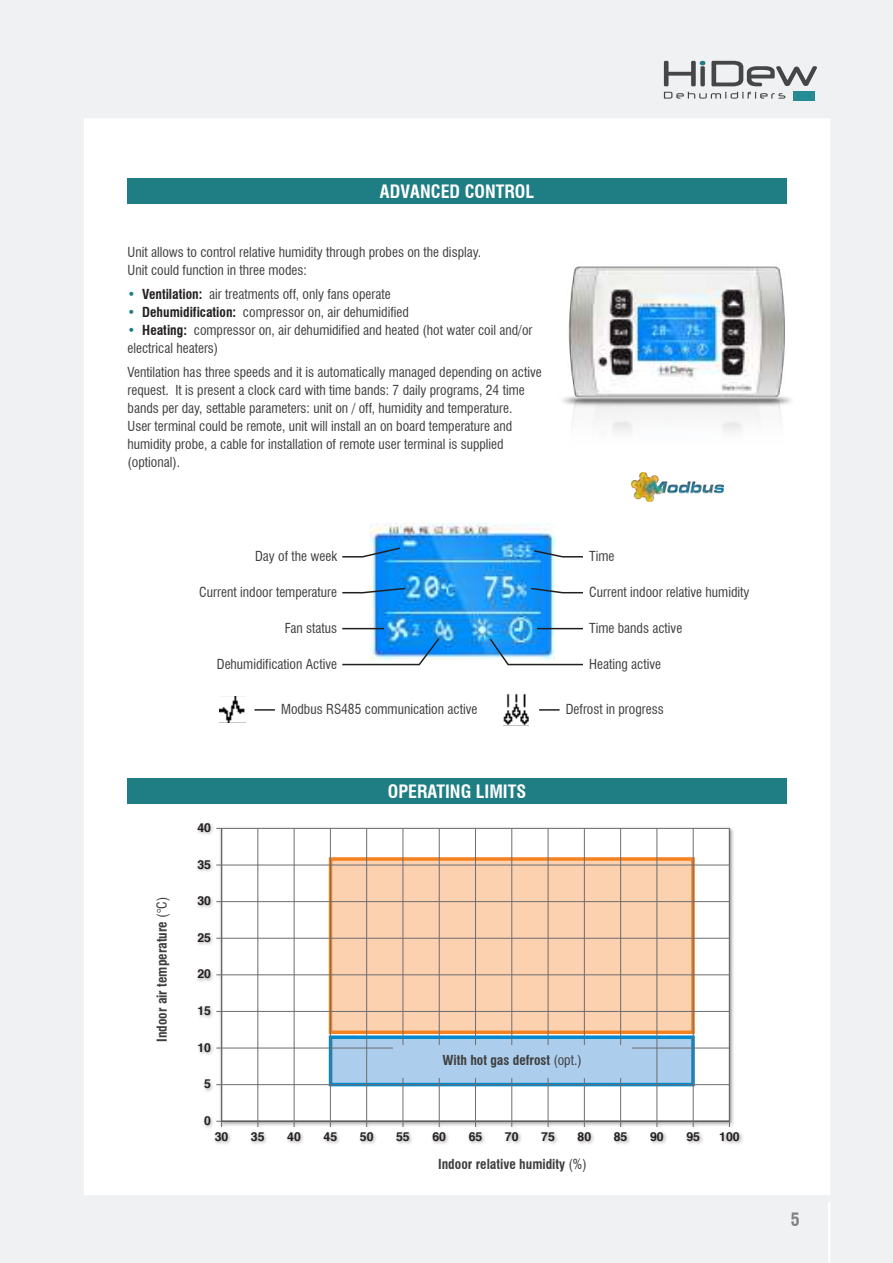
<style>
.page{position:relative;width:893px;height:1263px;background:#f0f1f2}
.page>*{position:absolute;margin:0;border:0;box-sizing:border-box;transform-origin:0 0}
.t1{font:700 condensed 18px "Swiss 721 BT";color:#fff}
.t2{font:700 condensed 18px "Swiss 721 BT";color:#808285}
.t3{font:condensed 13.5px/18px "Swiss 721 BT";color:#3e3e3f}
.t4{font:700 condensed 13.5px "Swiss 721 BT";color:#3e3e3f}
.t5{font:700 12.3px "Helvetica";color:#231f20}
.s1{font-weight:700;color:#1f7d84}
.s2{font-weight:700;color:#231f20}
.s3{font-weight:400}
</style>
<div class="page">
<div style="left:84px;top:118px;width:746px;height:1077px;background:#fff"></div>
<hr style="left:828px;top:1202px;width:2px;height:61px;background:#fff">
<svg style="left:664px;top:92px;width:121px;height:7px"></svg>
<svg style="left:664px;top:61px;width:41px;height:25px"></svg>
<svg style="left:711px;top:61px;width:106px;height:25px"></svg>
<div style="left:794px;top:92px;width:21px;height:9px;background:#248c92"></div>
<div style="left:195px;top:821px;width:549px;height:324px;background:#231f20;opacity:.4"></div>
<div style="left:222px;top:828px;width:507px;height:293px;background:#fff"></div>
<div style="left:331px;top:859px;width:362px;height:173px;background:#fcd1af"></div>
<div style="left:331px;top:1037px;width:362px;height:47px;background:#accdeb"></div>
<div style="left:329px;top:857px;width:366px;height:177px;border:4px solid #f58220"></div>
<div style="left:329px;top:1035px;width:366px;height:51px;border:4px solid #0089cf"></div>
<hr style="left:221px;top:828px;width:1px;height:299px;background:#6c6d70">
<hr style="left:258px;top:828px;width:1px;height:299px;background:#6c6d70">
<hr style="left:294px;top:828px;width:1px;height:299px;background:#6c6d70">
<hr style="left:330px;top:828px;width:1px;height:299px;background:#6c6d70">
<hr style="left:366px;top:828px;width:1px;height:299px;background:#6c6d70">
<hr style="left:403px;top:828px;width:1px;height:299px;background:#6c6d70">
<hr style="left:439px;top:828px;width:1px;height:299px;background:#6c6d70">
<hr style="left:475px;top:828px;width:1px;height:299px;background:#6c6d70">
<hr style="left:512px;top:828px;width:1px;height:299px;background:#6c6d70">
<hr style="left:548px;top:828px;width:1px;height:299px;background:#6c6d70">
<hr style="left:584px;top:828px;width:1px;height:299px;background:#6c6d70">
<hr style="left:620px;top:828px;width:1px;height:299px;background:#6c6d70">
<hr style="left:657px;top:828px;width:1px;height:299px;background:#6c6d70">
<hr style="left:693px;top:828px;width:1px;height:299px;background:#6c6d70">
<hr style="left:729px;top:828px;width:1px;height:299px;background:#6c6d70">
<hr style="left:216px;top:1121px;width:513px;height:1px;background:#6c6d70">
<hr style="left:216px;top:1084px;width:513px;height:1px;background:#6c6d70">
<hr style="left:216px;top:1048px;width:513px;height:1px;background:#6c6d70">
<hr style="left:216px;top:1011px;width:513px;height:1px;background:#6c6d70">
<hr style="left:216px;top:974px;width:513px;height:1px;background:#6c6d70">
<hr style="left:216px;top:938px;width:513px;height:1px;background:#6c6d70">
<hr style="left:216px;top:901px;width:513px;height:1px;background:#6c6d70">
<hr style="left:216px;top:865px;width:513px;height:1px;background:#6c6d70">
<hr style="left:216px;top:828px;width:513px;height:1px;background:#6c6d70">
<img style="left:631px;top:472px;width:92px;height:30px">
<img style="left:562px;top:266px;width:229px;height:166px">
<img style="left:371px;top:523px;width:183px;height:136px">
<div style="left:128px;top:778px;width:659px;height:25px;background:#1f7d84"></div>
<div style="left:128px;top:179px;width:659px;height:25px;background:#1f7d84"></div>
<div style="left:393px;top:1045px;width:238px;height:33px;background:#accdeb"></div>
<svg style="left:342px;top:546px;width:60px;height:12px"></svg>
<svg style="left:532px;top:549px;width:51px;height:9px"></svg>
<svg style="left:342px;top:587px;width:65px;height:7px"></svg>
<svg style="left:529px;top:587px;width:54px;height:7px"></svg>
<hr style="left:342px;top:628px;width:42px;height:1px;background:#231f20">
<hr style="left:537px;top:628px;width:46px;height:1px;background:#231f20">
<svg style="left:342px;top:636px;width:99px;height:30px"></svg>
<svg style="left:488px;top:637px;width:95px;height:29px"></svg>
<svg style="left:220px;top:696px;width:25px;height:26px"></svg>
<hr style="left:254px;top:709px;width:21px;height:2px;background:#231f20">
<svg style="left:503px;top:693px;width:26px;height:33px"></svg>
<hr style="left:539px;top:709px;width:20px;height:2px;background:#231f20">
<h1 class="t1" style="left:380px;top:181px;width:156px">ADVANCED CONTROL</h1>
<p class="t3" style="left:128px;top:243px;width:355px">Unit allows to control relative humidity through probes on the display.<br>Unit could function in three modes:</p>
<p class="t3" style="left:128px;top:285px;width:265px"><span class="s1">•</span> <span class="s2">Ventilation:</span> air treatments off, only fans operate</p>
<p class="t3" style="left:128px;top:303px;width:283px"><span class="s1">•</span> <span class="s2">Dehumidification:</span> compressor on, air dehumidified</p>
<p class="t3" style="left:128px;top:321px;width:406px"><span class="s1">•</span> <span class="s2">Heating:</span> compressor on, air dehumidified and heated (hot water coil and/or electrical heaters)</p>
<p class="t3" style="left:128px;top:363px;width:416px">Ventilation has three speeds and it is automatically managed depending on active request. It is present a clock card with time bands: 7 daily programs, 24 time bands per day, settable parameters: unit on / off, humidity and temperature.<br>User terminal could be remote, unit will install an on board temperature and humidity probe, a cable for installation of remote user terminal is supplied (optional).</p>
<p class="t3" style="left:255px;top:547px;width:84px">Day of the week</p>
<p class="t3" style="left:589px;top:547px;width:27px">Time</p>
<p class="t3" style="left:199px;top:583px;width:140px">Current indoor temperature</p>
<p class="t3" style="left:589px;top:583px;width:162px">Current indoor relative humidity</p>
<p class="t3" style="left:285px;top:619px;width:54px">Fan status</p>
<p class="t3" style="left:589px;top:619px;width:95px">Time bands active</p>
<p class="t3" style="left:217px;top:655px;width:122px">Dehumidification Active</p>
<p class="t3" style="left:589px;top:655px;width:73px">Heating active</p>
<p class="t3" style="left:281px;top:700px;width:198px">Modbus RS485 communication active</p>
<p class="t3" style="left:566px;top:700px;width:99px">Defrost in progress</p>
<p class="t4" style="left:154px;top:1042px;width:146px;rotate:-90deg">Indoor air temperature <span class="s3">(°C)</span></p>
<p class="t5" style="left:197px;top:818px;width:15px">40</p>
<p class="t5" style="left:197px;top:854px;width:15px">35</p>
<p class="t5" style="left:197px;top:891px;width:15px">30</p>
<p class="t5" style="left:197px;top:927px;width:15px">25</p>
<p class="t5" style="left:197px;top:964px;width:15px">20</p>
<p class="t5" style="left:197px;top:1001px;width:15px">15</p>
<p class="t5" style="left:197px;top:1037px;width:15px">10</p>
<p class="t5" style="left:204px;top:1074px;width:8px">5</p>
<p class="t5" style="left:204px;top:1110px;width:8px">0</p>
<h1 class="t1" style="left:388px;top:780px;width:140px">OPERATING LIMITS</h1>
<p class="t4" style="left:442px;top:1052px;width:141px">With hot gas defrost <span class="s3">(opt.)</span></p>
<p class="t5" style="left:215px;top:1126px;width:15px">30</p>
<p class="t5" style="left:251px;top:1126px;width:15px">35</p>
<p class="t5" style="left:287px;top:1126px;width:15px">40</p>
<p class="t5" style="left:324px;top:1126px;width:15px">45</p>
<p class="t5" style="left:360px;top:1126px;width:15px">50</p>
<p class="t5" style="left:396px;top:1126px;width:15px">55</p>
<p class="t5" style="left:432px;top:1126px;width:15px">60</p>
<p class="t5" style="left:469px;top:1126px;width:15px">65</p>
<p class="t5" style="left:505px;top:1126px;width:15px">70</p>
<p class="t5" style="left:541px;top:1126px;width:15px">75</p>
<p class="t5" style="left:577px;top:1126px;width:15px">80</p>
<p class="t5" style="left:614px;top:1126px;width:15px">85</p>
<p class="t5" style="left:650px;top:1126px;width:15px">90</p>
<p class="t5" style="left:686px;top:1126px;width:15px">95</p>
<p class="t5" style="left:719px;top:1126px;width:22px">100</p>
<p class="t4" style="left:438px;top:1156px;width:150px">Indoor relative humidity <span class="s3">(%)</span></p>
<h1 class="t2" style="left:791px;top:1208px;width:10px">5</h1>
</div>
